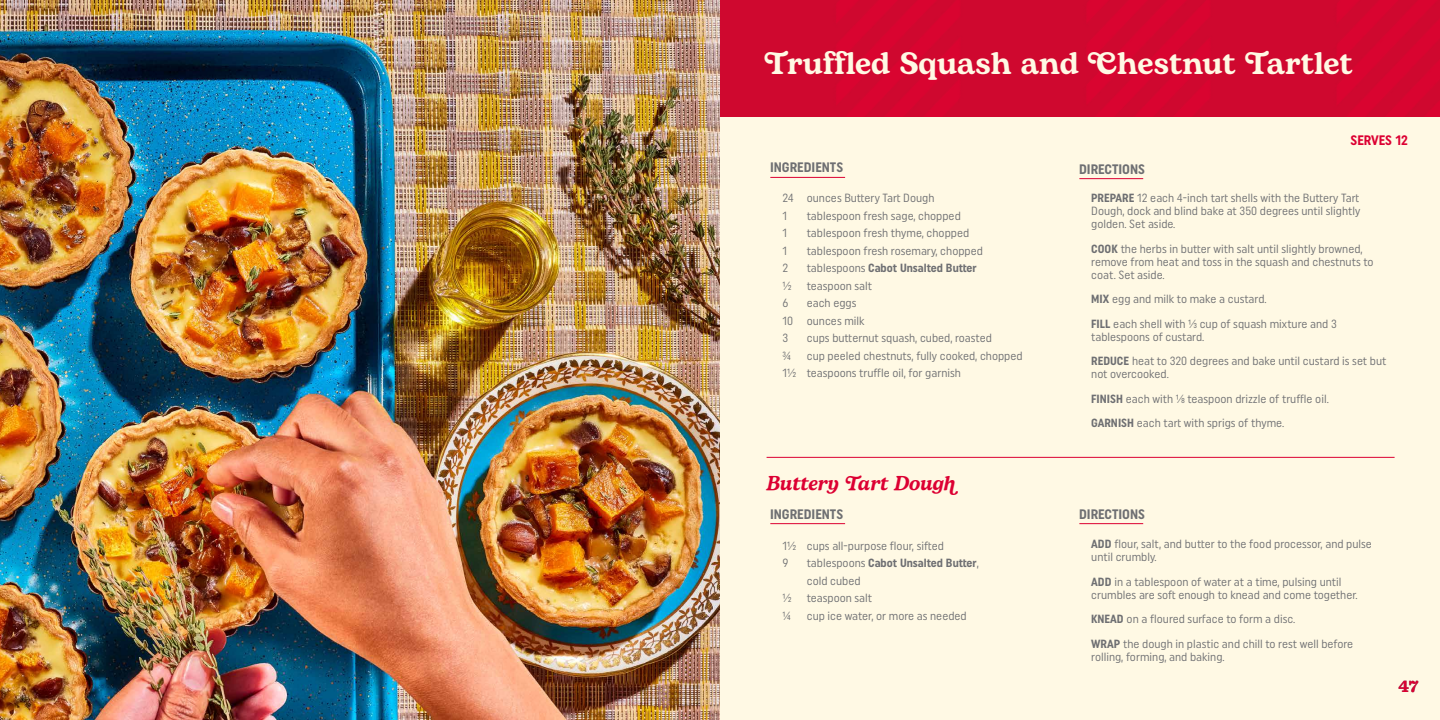
<style>
.page{position:relative;width:1440px;height:720px;background:#fff9e4}
.page>*{position:absolute;margin:0;border:0;box-sizing:border-box;transform-origin:0 0}
.t1{font:600 31.25px "Bogart Trial";color:#fff9e4}
.t2{font:italic 600 20px "Bogart Trial";color:#dc0032}
.t3{font:700 17.5px "Sentinel";color:#dc0032}
.t4{font:700 13.75px "Uniform Condensed";color:#6e6f72}
.t5{font:700 13.75px "Uniform Condensed";color:#dc0032}
.t6{font:11.88px/17.5px "Uniform Condensed";color:#6e6f72}
.t7{font:700 11.88px "Uniform Condensed";color:#6e6f72}
.s1{font-weight:400}
.s2{font-weight:700}
</style>
<div class="page">
<img style="left:720px;top:0;width:238px;height:117px">
<img style="left:958px;top:0;width:250px;height:117px">
<img style="left:1208px;top:0;width:232px;height:117px">
<img style="left:0;top:0;width:720px;height:720px">
<hr style="left:767px;top:457px;width:628px;height:1px;background:#db0032">
<hr style="left:770px;top:177px;width:75px;height:1px;background:#dc0032">
<hr style="left:770px;top:523px;width:75px;height:1px;background:#dc0032">
<hr style="left:1079px;top:178px;width:64px;height:1px;background:#dc0032">
<hr style="left:1079px;top:523px;width:64px;height:1px;background:#dc0032">
<h1 class="t1" style="left:764px;top:41px;width:590px">Truffled Squash and Chestnut Tartlet</h1>
<p class="t4" style="left:770px;top:159px;width:75px">INGREDIENTS</p>
<p class="t6" style="left:782px;top:189px;width:154px">24 ounces Buttery Tart Dough<br>1</p>
<p class="t6" style="left:807px;top:206px;width:156px">tablespoon fresh sage, chopped</p>
<p class="t6" style="left:782px;top:224px;width:6px">1</p>
<p class="t6" style="left:807px;top:224px;width:164px">tablespoon fresh thyme, chopped</p>
<p class="t6" style="left:782px;top:241px;width:6px">1</p>
<p class="t6" style="left:807px;top:241px;width:178px">tablespoon fresh rosemary, chopped</p>
<p class="t6" style="left:782px;top:259px;width:7px">2</p>
<p class="t7" style="left:807px;top:261px;width:171px"><span class="s1">tablespoons</span> Cabot Unsalted Butter</p>
<p class="t6" style="left:782px;top:277px;width:10px">½</p>
<p class="t6" style="left:807px;top:277px;width:67px">teaspoon salt</p>
<p class="t6" style="left:782px;top:294px;width:7px">6</p>
<p class="t6" style="left:782px;top:294px;width:84px;text-indent:24px">each eggs<br>10 ounces milk<br>3</p>
<p class="t6" style="left:807px;top:329px;width:187px">cups butternut squash, cubed, roasted</p>
<p class="t6" style="left:782px;top:347px;width:242px;text-indent:24px">cup peeled chestnuts, fully cooked, chopped<br>1½ teaspoons truffle oil, for garnish</p>
<p class="t6" style="left:782px;top:347px;width:10px">¾</p>
<h2 class="t2" style="left:767px;top:469px;width:191px">Buttery Tart Dough</h2>
<p class="t4" style="left:770px;top:506px;width:75px">INGREDIENTS</p>
<p class="t6" style="left:782px;top:537px;width:163px">1½ cups all-purpose flour, sifted<br>9</p>
<p class="t6" style="left:807px;top:554px;width:174px">tablespoons <span class="s2">Cabot Unsalted Butter</span>, cold cubed</p>
<p class="t6" style="left:782px;top:589px;width:10px">½</p>
<p class="t6" style="left:807px;top:589px;width:67px">teaspoon salt</p>
<p class="t6" style="left:782px;top:607px;width:10px">¼</p>
<p class="t6" style="left:807px;top:607px;width:161px">cup ice water, or more as needed</p>
<p class="t4" style="left:1079px;top:161px;width:67px">DIRECTIONS</p>
<p class="t5" style="left:1351px;top:132px;width:59px">SERVES 12</p>
<p class="t6" style="left:1091px;top:191px;width:271px;line-height:13.1px;text-align:justify"><span class="s2">PREPARE</span> 12 each 4-inch tart shells with the Buttery Tart Dough, dock and blind bake at 350 degrees until slightly golden. Set aside.</p>
<p class="t6" style="left:1091px;top:242px;width:284px;line-height:13.1px"><span class="s2">COOK</span> the herbs in butter with salt until slightly browned, remove from heat and toss in the squash and chestnuts to coat. Set aside.</p>
<p class="t6" style="left:1091px;top:287px;width:247px;line-height:24.4px"><span class="s2">MIX</span> egg and milk to make a custard.<br><span class="s2">FILL</span> each shell with ¹⁄₃ cup of squash mixture and 3</p>
<p class="t6" style="left:1091px;top:324px;width:297px;line-height:24.4px">tablespoons of custard.<br><span class="s2">REDUCE</span> heat to 320 degrees and bake until custard is set but</p>
<p class="t6" style="left:1091px;top:362px;width:239px;line-height:24.4px">not overcooked.<br><span class="s2">FINISH</span> each with ¹⁄₈ teaspoon drizzle of truffle oil.<br><span class="s2">GARNISH</span> each tart with sprigs of thyme.</p>
<p class="t4" style="left:1079px;top:506px;width:67px">DIRECTIONS</p>
<p class="t6" style="left:1091px;top:537px;width:282px;line-height:13.1px"><span class="s2">ADD</span> flour, salt, and butter to the food processor, and pulse until crumbly.</p>
<p class="t6" style="left:1091px;top:575px;width:268px;line-height:13.1px"><span class="s2">ADD</span> in a tablespoon of water at a time, pulsing until crumbles are soft enough to knead and come together.</p>
<p class="t6" style="left:1091px;top:607px;width:263px;line-height:24.4px"><span class="s2">KNEAD</span> on a floured surface to form a disc.<br><span class="s2">WRAP</span> the dough in plastic and chill to rest well before</p>
<p class="t6" style="left:1091px;top:648px;width:135px">rolling, forming, and baking.</p>
<h3 class="t3" style="left:1398px;top:673px;width:22px">47</h3>
</div>
